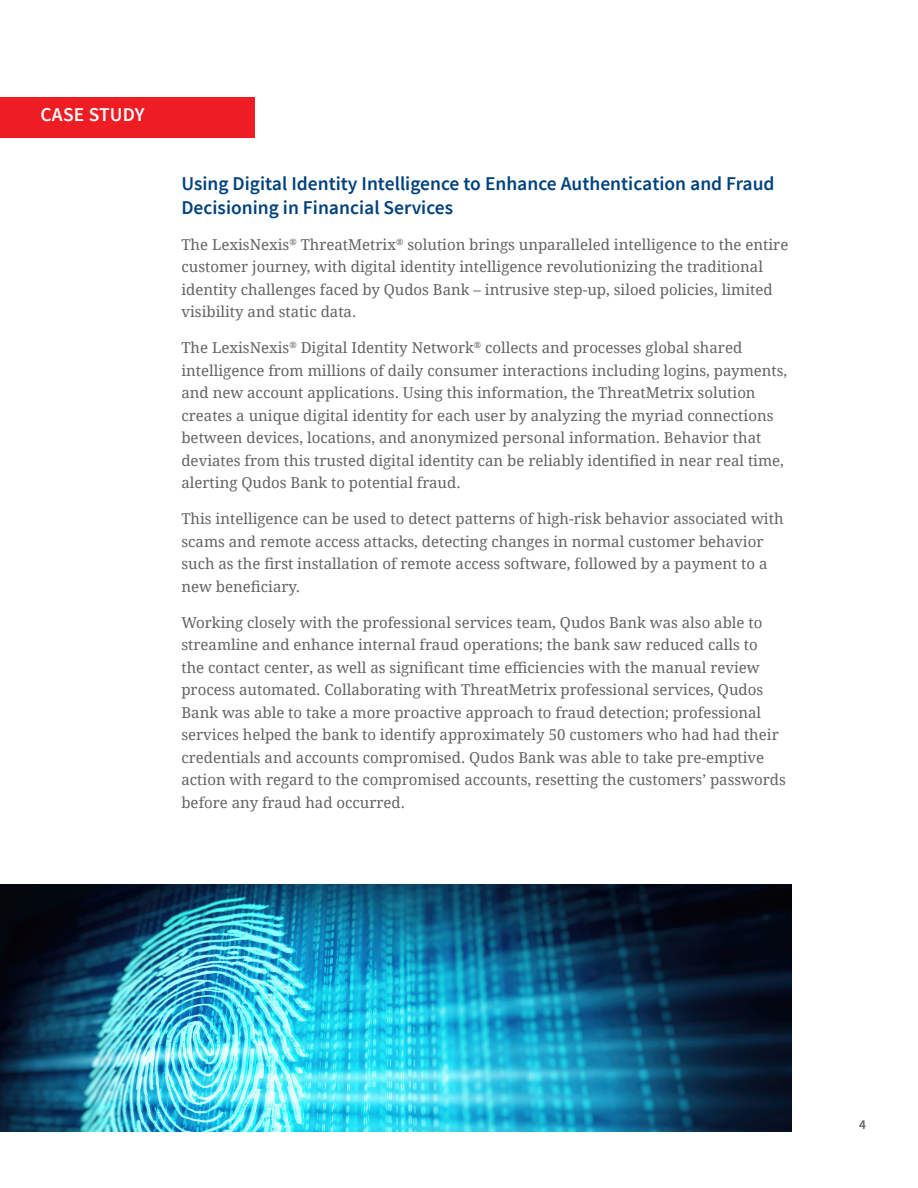
<style>
.page{position:relative;width:918px;height:1188px;background:#fff}
.page>*{position:absolute;margin:0;border:0;box-sizing:border-box;transform-origin:0 0}
.t1{font:600 19.5px/23.4px "Source Sans Pro";color:#01427c}
.t2{font:600 19.5px "Source Sans Pro";letter-spacing:.01em;color:#fff}
.Paragraph{font:15px/22.5px "Droid Serif";color:#636366}
.t3{font:600 13.5px "Source Sans Pro";color:#636366}
</style>
<div class="page">
<div style="left:0;top:97px;width:255px;height:41px;background:#ee1d23"></div>
<img style="left:0;top:885px;width:792px;height:246px">
<h1 class="t2" style="left:40px;top:102px;width:106px">CASE STUDY</h1>
<h1 class="t1" style="left:181px;top:172px;width:595px">Using Digital Identity Intelligence to Enhance Authentication and Fraud<br>Decisioning in Financial Services</h1>
<p class="Paragraph" style="left:181px;top:233px;width:608px">The LexisNexis<sup>®</sup> ThreatMetrix<sup>®</sup> solution brings unparalleled intelligence to the entire customer journey, with digital identity intelligence revolutionizing the traditional identity challenges faced by Qudos Bank – intrusive step-up, siloed policies, limited visibility and static data.</p>
<p class="Paragraph" style="left:181px;top:336px;width:607px">The LexisNexis<sup>®</sup> Digital Identity Network<sup>®</sup> collects and processes global shared intelligence from millions of daily consumer interactions including logins, payments, and new account applications. Using this information, the ThreatMetrix solution creates a unique digital identity for each user by analyzing the myriad connections between devices, locations, and anonymized personal information. Behavior that deviates from this trusted digital identity can be reliably identified in near real time, alerting Qudos Bank to potential fraud.</p>
<p class="Paragraph" style="left:181px;top:507px;width:604px">This intelligence can be used to detect patterns of high-risk behavior associated with scams and remote access attacks, detecting changes in normal customer behavior such as the first installation of remote access software, followed by a payment to a new beneficiary.</p>
<p class="Paragraph" style="left:181px;top:611px;width:606px">Working closely with the professional services team, Qudos Bank was also able to streamline and enhance internal fraud operations; the bank saw reduced calls to<br>the contact center, as well as significant time efficiencies with the manual review process automated. Collaborating with ThreatMetrix professional services, Qudos Bank was able to take a more proactive approach to fraud detection; professional services helped the bank to identify approximately 50 customers who had had their credentials and accounts compromised. Qudos Bank was able to take pre-emptive action with regard to the compromised accounts, resetting the customers’ passwords before any fraud had occurred.</p>
<p class="t3" style="left:859px;top:1116px;width:8px">4</p>
</div>
